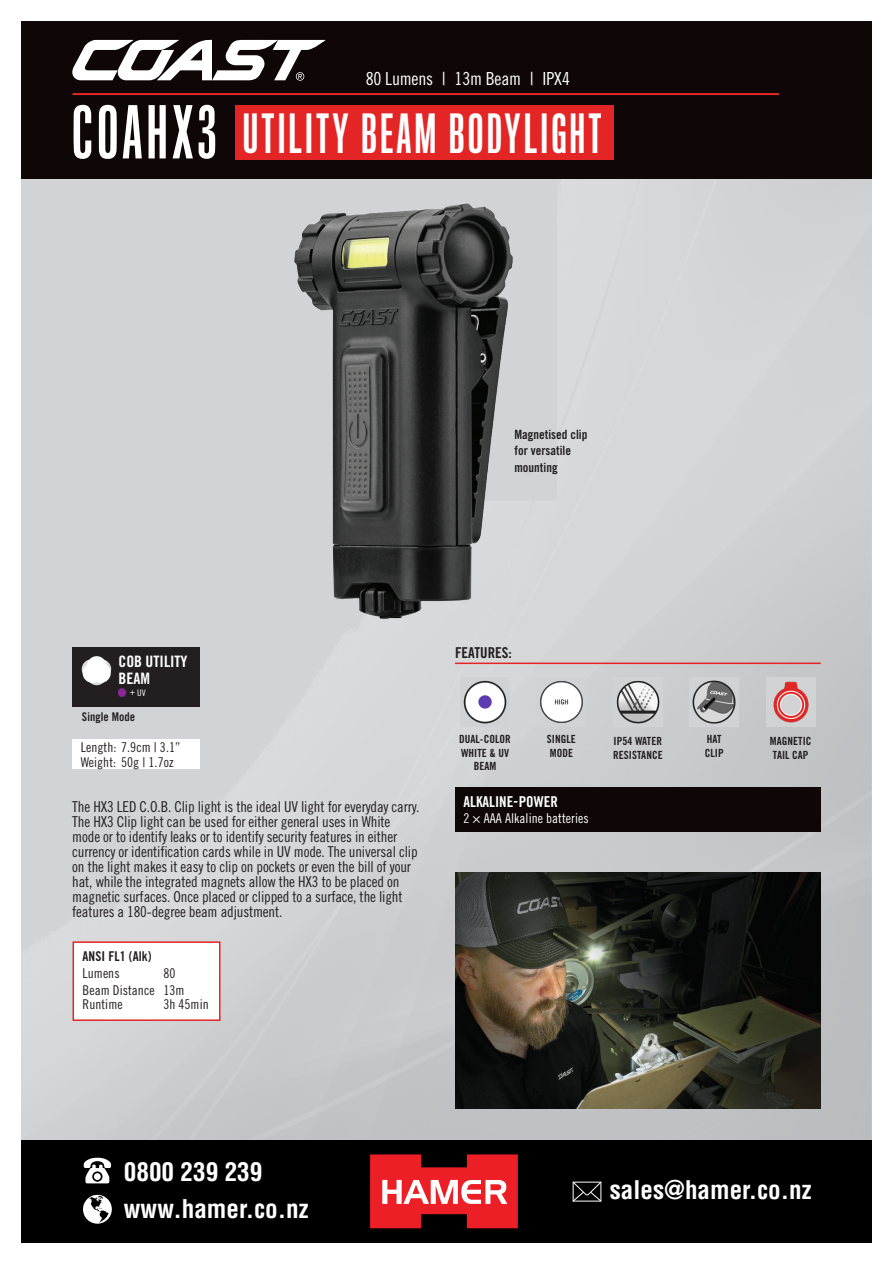
<style>
.page{position:relative;width:893px;height:1263px;background:#fff}
.page>*{position:absolute;margin:0;border:0;box-sizing:border-box;transform-origin:0 0}
.t1{font:66.75px "Titling Gothic FB Skyline Standard";letter-spacing:.075em;color:#fff}
.t2{font:49.5px "Titling Gothic FB Skyline Standard";letter-spacing:.075em;color:#fff}
.t3{font:700 condensed 25.2px/36.9px "Helvetica";color:#fff}
.t4{font:700 condensed 25.05px "Helvetica";color:#fff}
.Product_Info_Bar_-_W{font:18px "Trade Gothic LT Std Cn 18";letter-spacing:-.01em;color:#fff}
.Beam_Type_P{font:15.75px "Trade Gothic LT Std Bd Cn 20";color:#fff}
.Product_Info_1910A{font:15px/15px "Trade Gothic LT Std Cn 18";letter-spacing:-.01em;color:#231f20}
.Product_Name_1512A{font:15px "Trade Gothic LT Std Bd Cn 20";color:#fff}
.Product_Info_1910A-2{font:15px "Trade Gothic LT Std Bd Cn 20";color:#231f20}
.Product_Info_1910A-3{font:13.5px "Trade Gothic LT Std Cn 18";letter-spacing:.005em;color:#231f20}
.Product_Info_1910A-4{font:13.5px "Trade Gothic LT Std Cn 18";letter-spacing:.005em;color:#fff}
.Product_Info_BOLD_1{font:13.5px "Trade Gothic LT Std Bd Cn 20";letter-spacing:.005em;color:#231f20}
.Product_Info_BOLD_1-2{font:12.75px/16.5px "Trade Gothic LT Std Bd Cn 20";color:#231f20}
.Tech_Info_Special_He{font:12px "Trade Gothic LT Std Bd Cn 20";letter-spacing:.005em;color:#231f20}
.Product_Info_BOLD_1-3{font:11.25px/13.5px "Trade Gothic LT Std Bd Cn 20";letter-spacing:.005em;color:#231f20}
.Product_Optic_P_Subh{font:9px "Trade Gothic LT Std Cn 18";color:#fff}
</style>
<div class="page">
<img style="left:21px;top:179px;width:851px;height:1049px">
<div style="left:21px;top:21px;width:851px;height:158px;background:#0e0607"></div>
<hr style="left:73px;top:93px;width:706px;height:2px;background:#e32525">
<svg style="left:72px;top:40px;width:254px;height:41px"></svg>
<div style="left:235px;top:105px;width:379px;height:54px;background:#e32525"></div>
<div style="left:72px;top:647px;width:128px;height:60px;background:#231f20"></div>
<div style="left:87px;top:666px;width:20px;height:19px;background:#dcdddf;border-radius:50%"></div>
<svg style="left:92px;top:659px;width:19px;height:20px"></svg>
<svg style="left:82px;top:659px;width:19px;height:20px"></svg>
<div style="left:87px;top:656px;width:20px;height:20px;background:#fff;border-radius:50%"></div>
<div style="left:83px;top:663px;width:19px;height:20px;background:#fff;border-radius:50%"></div>
<div style="left:91px;top:663px;width:20px;height:20px;background:#fff;border-radius:50%"></div>
<svg style="left:118px;top:688px;width:8px;height:9px"></svg>
<img style="left:455px;top:873px;width:366px;height:236px">
<div style="left:455px;top:788px;width:366px;height:44px;background:#0e0607"></div>
<div style="left:73px;top:942px;width:147px;height:78px;background:#fff"></div>
<div style="left:73px;top:941px;width:148px;height:80px;border:2px solid #e32525"></div>
<div style="left:72px;top:739px;width:128px;height:30px;background:#fff"></div>
<img style="left:294px;top:204px;width:218px;height:415px">
<hr style="left:455px;top:662px;width:366px;height:2px;background:#e32525">
<img style="left:613px;top:677px;width:49px;height:49px">
<img style="left:690px;top:677px;width:49px;height:49px">
<img style="left:460px;top:677px;width:50px;height:49px">
<img style="left:537px;top:677px;width:49px;height:49px">
<img style="left:766px;top:677px;width:49px;height:49px">
<div style="left:72px;top:707px;width:128px;height:18px;background:#d1d2d4"></div>
<div style="left:21px;top:1140px;width:850px;height:102px;background:#000"></div>
<svg style="left:83px;top:1195px;width:29px;height:29px"></svg>
<svg style="left:572px;top:1181px;width:30px;height:21px"></svg>
<svg style="left:84px;top:1158px;width:27px;height:25px"></svg>
<div style="left:94px;top:1173px;width:7px;height:7px;background:#fff;border-radius:50%"></div>
<svg style="left:370px;top:1154px;width:148px;height:74px;background:#d33b40"></svg>
<p class="Product_Info_Bar_-_W" style="left:366px;top:68px;width:206px">80 Lumens | 13m Beam | IPX4</p>
<p class="t1" style="left:72px;top:94px;width:145px">COAHX3</p>
<p class="t2" style="left:243px;top:105px;width:360px">UTILITY BEAM BODYLIGHT</p>
<p class="Product_Info_BOLD_1-2" style="left:514px;top:426px;width:74px">Magnetised clip for versatile mounting</p>
<p class="Beam_Type_P" style="left:119px;top:652px;width:71px">COB UTILITY</p>
<p class="Beam_Type_P" style="left:119px;top:669px;width:33px">BEAM</p>
<p class="Product_Optic_P_Subh" style="left:130px;top:687px;width:17px">+ UV</p>
<p class="Tech_Info_Special_He" style="left:82px;top:709px;width:55px">Single Mode</p>
<p class="Product_Info_1910A-3" style="left:81px;top:739px;width:101px">Length: 7.9cm | 3.1”</p>
<p class="Product_Info_1910A-3" style="left:81px;top:754px;width:94px">Weight: 50g | 1.7oz</p>
<p class="Product_Info_1910A" style="left:72px;top:799px;width:349px">The HX3 LED C.O.B. Clip light is the ideal UV light for everyday carry.<br>The HX3 Clip light can be used for either general uses in White mode or to identify leaks or to identify security features in either currency or identification cards while in UV mode. The universal clip on the light makes it easy to clip on pockets or even the bill of your hat, while the integrated magnets allow the HX3 to be placed on magnetic surfaces. Once placed or clipped to a surface, the light features a 180-degree beam adjustment.</p>
<p class="Product_Info_BOLD_1" style="left:83px;top:947px;width:71px">ANSI FL1 (Alk)</p>
<p class="Product_Info_1910A-3" style="left:83px;top:965px;width:39px">Lumens</p>
<p class="Product_Info_1910A-3" style="left:163px;top:965px;width:14px">80</p>
<p class="Product_Info_1910A-3" style="left:83px;top:982px;width:74px">Beam Distance</p>
<p class="Product_Info_1910A-3" style="left:163px;top:982px;width:23px">13m</p>
<p class="Product_Info_1910A-3" style="left:83px;top:996px;width:42px">Runtime</p>
<p class="Product_Info_1910A-3" style="left:163px;top:996px;width:47px">3h 45min</p>
<p class="Product_Info_1910A-2" style="left:455px;top:644px;width:58px">FEATURES:</p>
<p class="Product_Info_BOLD_1-3" style="left:459px;top:732px;width:53px;text-align:center">DUAL-COLOR<br>WHITE &amp; UV<br>BEAM</p>
<p class="Product_Info_BOLD_1-3" style="left:547px;top:732px;width:31px">SINGLE<br>MODE</p>
<p class="Product_Info_BOLD_1-3" style="left:770px;top:734px;width:43px">MAGNETIC<br>TAIL CAP</p>
<p class="Product_Info_BOLD_1-3" style="left:613px;top:734px;width:51px">IP54 WATER<br>RESISTANCE</p>
<p class="Product_Info_BOLD_1-3" style="left:705px;top:732px;width:20px">HAT<br>CLIP</p>
<p class="Product_Name_1512A" style="left:463px;top:793px;width:96px">ALKALINE POWER</p>
<p class="Product_Info_1910A-4" style="left:463px;top:810px;width:127px">2 × AAA Alkaline batteries</p>
<h3 class="t3" style="left:124px;top:1155px;width:186px">0800 239 239 www.hamer.co.nz</h3>
<h3 class="t4" style="left:610px;top:1179px;width:203px">sales@hamer.co.nz</h3>
</div>
